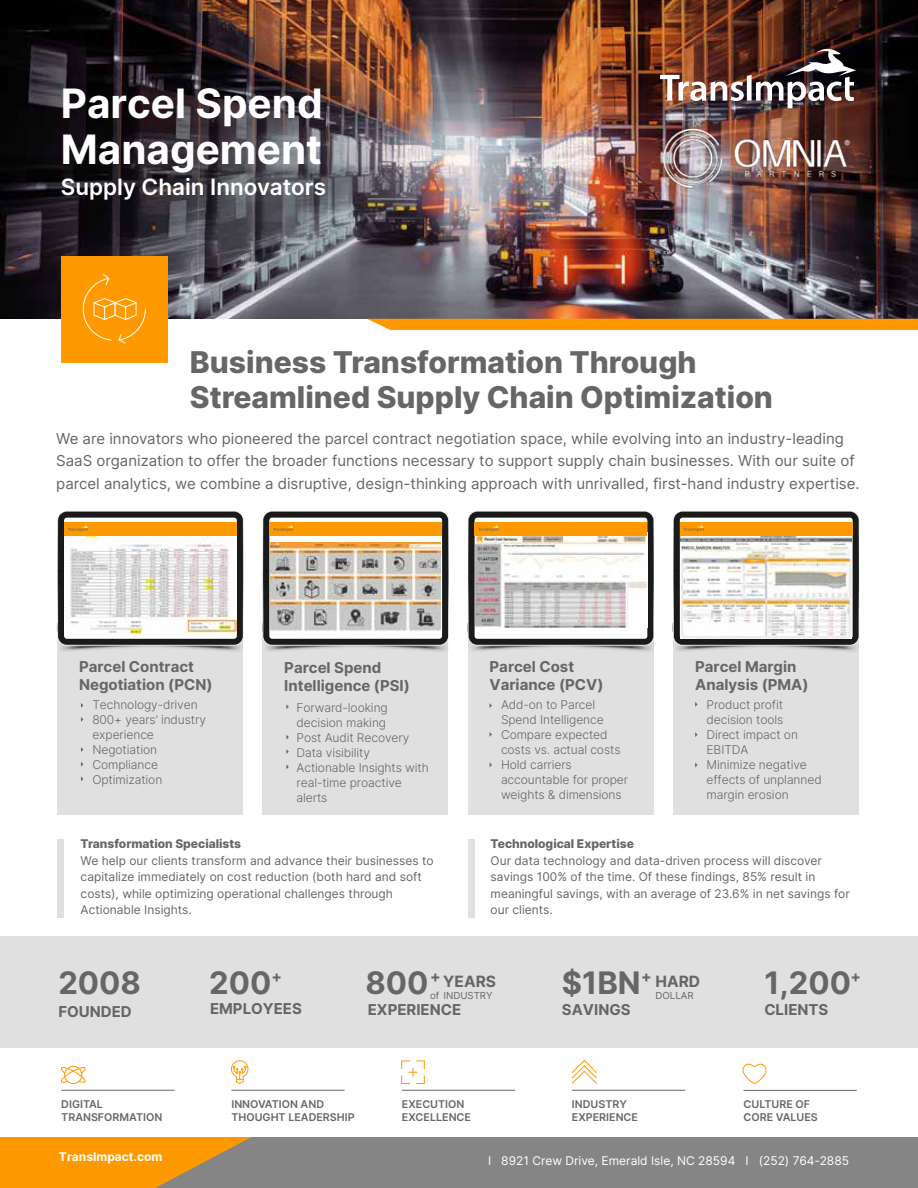
<style>
.page{position:relative;width:918px;height:1188px;background:#fff}
.page>*{position:absolute;margin:0;border:0;box-sizing:border-box;transform-origin:0 0}
.t1{font:700 40.5px/45.6px "Inter";color:#fff}
.t2{font:700 31.05px "Inter";color:#666}
.t3{font:800 30px/34.5px "Inter";color:#666}
.t4{font:600 22.5px "Inter";color:#fff}
.t5{font:700 15.6px "Inter";color:#666}
.t6{font:15px/22.5px "Inter";color:#666}
.t7{font:700 15px/18px "Inter";color:#666}
.t8{font:300 12.15px/15px "Inter";letter-spacing:-.01em;color:#666}
.t9{font:12px/16.5px "Inter";color:#666}
.t10{font:12px "Inter";color:#fff}
.t11{font:800 12px "Inter";color:#666}
.t12{font:700 12px "Inter";color:#fff}
.t13{font:600 10.65px/12.9px "Inter";color:#666767}
.t14{font:9.75px "Inter";color:#666}
.s1{font-size:31.05px}
</style>
<div class="page">
<div style="left:58px;top:570px;width:185px;height:245px;background:#e0e0e0"></div>
<div style="left:263px;top:570px;width:185px;height:245px;background:#e0e0e0"></div>
<div style="left:468px;top:570px;width:185px;height:245px;background:#e0e0e0"></div>
<div style="left:674px;top:570px;width:185px;height:245px;background:#e0e0e0"></div>
<img style="left:0;top:0;width:918px;height:319px">
<svg style="left:61px;top:645px;width:182px;height:6px"></svg>
<svg style="left:266px;top:645px;width:182px;height:6px"></svg>
<svg style="left:472px;top:645px;width:181px;height:6px"></svg>
<svg style="left:262px;top:511px;width:186px;height:134px;background:#b9a891"></svg>
<svg style="left:57px;top:511px;width:186px;height:134px"></svg>
<svg style="left:467px;top:511px;width:187px;height:134px"></svg>
<svg style="left:673px;top:511px;width:186px;height:142px"></svg>
<div style="left:58px;top:840px;width:6px;height:78px;background:#e0e0e0"></div>
<div style="left:468px;top:840px;width:7px;height:78px;background:#e0e0e0"></div>
<div style="left:0;top:1137px;width:918px;height:51px;background:#f90"></div>
<div style="left:155px;top:1137px;width:763px;height:51px;background:#858585"></div>
<img style="left:660px;top:48px;width:196px;height:53px">
<div style="left:367px;top:319px;width:551px;height:11px;background:#f90"></div>
<div style="left:61px;top:256px;width:107px;height:107px;background:#f90"></div>
<svg style="left:82px;top:274px;width:64px;height:70px"></svg>
<hr style="left:61px;top:1090px;width:113px;height:1px;background:#666767">
<hr style="left:231px;top:1090px;width:114px;height:1px;background:#666767">
<hr style="left:402px;top:1090px;width:113px;height:1px;background:#666767">
<hr style="left:744px;top:1090px;width:113px;height:1px;background:#666767">
<hr style="left:572px;top:1090px;width:113px;height:1px;background:#666767">
<svg style="left:742px;top:1063px;width:25px;height:21px"></svg>
<svg style="left:60px;top:1065px;width:26px;height:19px"></svg>
<svg style="left:231px;top:1060px;width:18px;height:24px"></svg>
<svg style="left:401px;top:1060px;width:24px;height:24px"></svg>
<svg style="left:571px;top:1059px;width:26px;height:25px"></svg>
<div style="left:0;top:936px;width:918px;height:112px;background:#e0e0e0"></div>
<img style="left:636px;top:101px;width:242px;height:114px">
<h1 class="t1" style="left:61px;top:80px;width:263px">Parcel Spend<br>Management</h1>
<h3 class="t4" style="left:61px;top:170px;width:267px">Supply Chain Innovators</h3>
<h3 class="t3" style="left:190px;top:345px;width:584px">Business Transformation Through<br>Streamlined Supply Chain Optimization</h3>
<p class="t6" style="left:56px;top:427px;width:805px">We are innovators who pioneered the parcel contract negotiation space, while evolving into an industry-leading<br>SaaS organization to offer the broader functions necessary to support supply chain businesses. With our suite of parcel analytics, we combine a disruptive, design-thinking approach with unrivalled, first-hand industry expertise.</p>
<p class="t7" style="left:79px;top:657px;width:135px">Parcel Contract<br>Negotiation (PCN)</p>
<p class="t8" style="left:92px;top:697px;width:115px">Technology-driven<br>800+ years’ industry experience<br>Negotiation<br>Compliance<br>Optimization</p>
<p class="t7" style="left:284px;top:658px;width:127px">Parcel Spend<br>Intelligence (PSI)</p>
<p class="t7" style="left:490px;top:657px;width:115px">Parcel Cost<br>Variance (PCV)</p>
<p class="t7" style="left:695px;top:657px;width:115px">Parcel Margin<br>Analysis (PMA)</p>
<p class="t8" style="left:297px;top:699px;width:134px">Forward-looking decision making<br>Post Audit Recovery<br>Data visibility<br>Actionable Insights with real-time proactive alerts</p>
<p class="t8" style="left:501px;top:697px;width:129px">Add-on to Parcel<br>Spend Intelligence<br>Compare expected costs vs. actual costs<br>Hold carriers accountable for proper weights &amp; dimensions</p>
<p class="t8" style="left:707px;top:697px;width:117px">Product profit decision tools<br>Direct impact on<br>EBITDA<br>Minimize negative effects of unplanned margin erosion</p>
<p class="t11" style="left:81px;top:835px;width:162px">Transformation Specialists</p>
<p class="t9" style="left:81px;top:852px;width:354px">We help our clients transform and advance their businesses to capitalize immediately on cost reduction (both hard and soft costs), while optimizing operational challenges through Actionable Insights.</p>
<p class="t11" style="left:491px;top:835px;width:145px">Technological Expertise</p>
<p class="t9" style="left:491px;top:852px;width:361px">Our data technology and data-driven process will discover savings 100% of the time. Of these findings, 85% result in meaningful savings, with an average of 23.6% in net savings for our clients.</p>
<h2 class="t2" style="left:58px;top:960px;width:84px">2008</h2>
<p class="t7" style="left:58px;top:1003px;width:75px">FOUNDED</p>
<h2 class="t2" style="left:209px;top:960px;width:64px">200</h2>
<p class="t7" style="left:210px;top:999px;width:93px">EMPLOYEES</p>
<p class="t5" style="left:271px;top:965px;width:12px">+</p>
<p class="t5" style="left:365px;top:970px;width:132px"><span class="s1">800</span>+ YEARS</p>
<h2 class="t2" style="left:562px;top:960px;width:80px">$1BN</h2>
<p class="t7" style="left:562px;top:1000px;width:70px">SAVINGS</p>
<p class="t5" style="left:641px;top:970px;width:61px">+ HARD</p>
<h2 class="t2" style="left:764px;top:960px;width:98px">1,200<sup>+</sup></h2>
<p class="t7" style="left:764px;top:1000px;width:66px">CLIENTS</p>
<p class="t14" style="left:430px;top:988px;width:64px">of INDUSTRY</p>
<p class="t14" style="left:656px;top:988px;width:40px">DOLLAR</p>
<p class="t7" style="left:368px;top:1000px;width:95px">EXPERIENCE</p>
<p class="t13" style="left:61px;top:1097px;width:102px">DIGITAL<br>TRANSFORMATION</p>
<p class="t13" style="left:231px;top:1097px;width:125px">INNOVATION AND<br>THOUGHT LEADERSHIP</p>
<p class="t13" style="left:402px;top:1097px;width:71px">EXECUTION<br>EXCELLENCE</p>
<p class="t13" style="left:744px;top:1097px;width:76px">CULTURE OF<br>CORE VALUES</p>
<p class="t13" style="left:572px;top:1097px;width:68px">INDUSTRY<br>EXPERIENCE</p>
<p class="t12" style="left:59px;top:1148px;width:105px">TransImpact.com</p>
<p class="t10" style="left:488px;top:1152px;width:363px">I 8921 Crew Drive, Emerald Isle, NC 28594 I (252) 764-2885</p>
</div>
